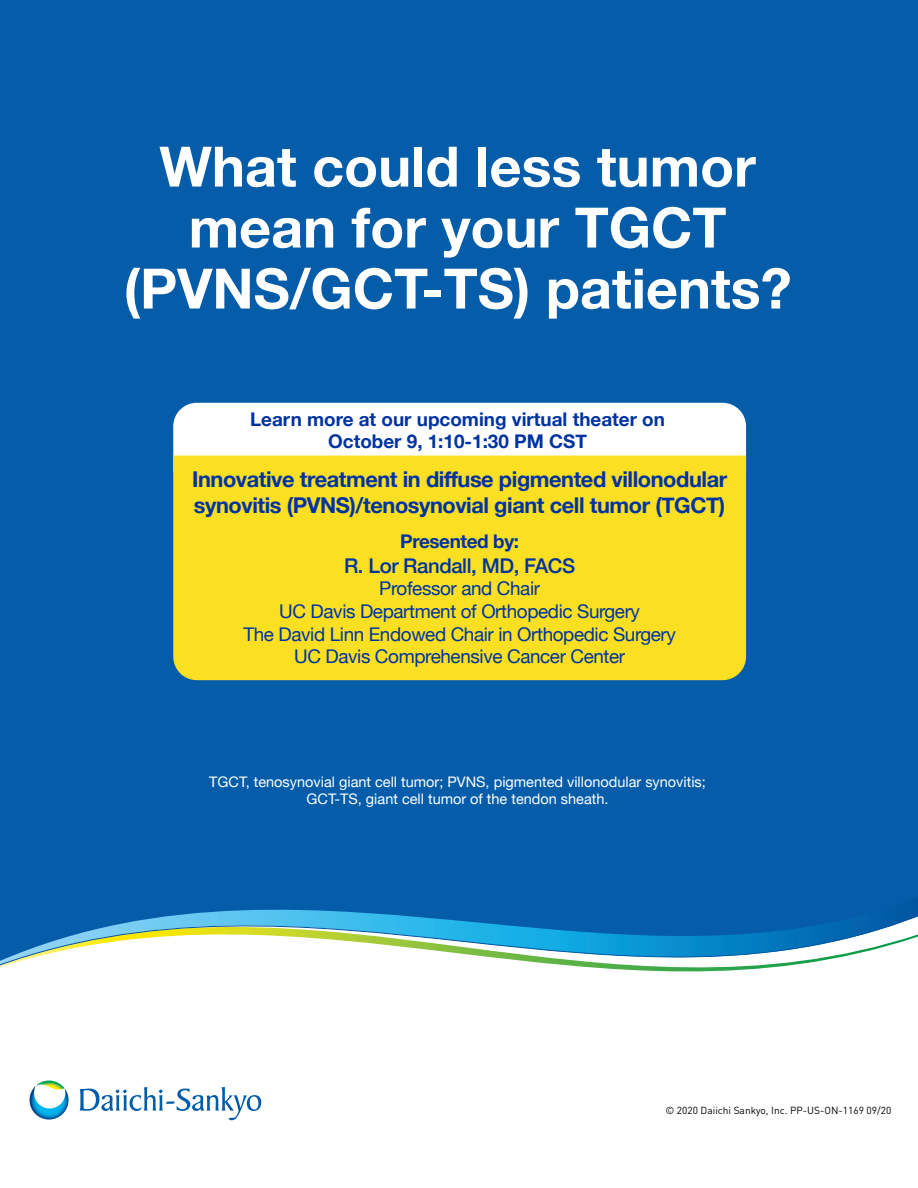
<style>
.page{position:relative;width:918px;height:1188px;background:#fff}
.page>*{position:absolute;margin:0;border:0;box-sizing:border-box;transform-origin:0 0}
.t1{font:700 55.8px/61.1px "Helvetica Neue";color:#fff;text-align:center}
.t2{font:700 21.75px/26.1px "Helvetica Neue";letter-spacing:-.02em;color:#0033a1}
.t3{font:500 20.25px "Helvetica Neue";letter-spacing:-.02em;color:#0033a1}
.t4{font:18.9px/22.6px "Helvetica Neue";letter-spacing:-.02em;color:#0033a1;text-align:center}
.t5{font:700 18.9px/21.8px "Helvetica Neue";color:#0033a1;text-align:center}
.t6{font:700 18.9px "Helvetica Neue";letter-spacing:-.02em;color:#0033a1}
.t7{font:14.55px/17.4px "Helvetica Neue";color:#fff;text-align:center}
.t8{font:10.2px "DINOT";color:#000}
</style>
<div class="page">
<div style="left:0;top:0;width:918px;height:892px;background:#055ca9"></div>
<div style="left:0;top:892px;width:918px;height:15px;background:#055ca9"></div>
<svg style="left:0;top:907px;width:918px;height:65px"></svg>
<div style="left:173px;top:403px;width:573px;height:89px;background:#fff;border-radius:24px"></div>
<svg style="left:79px;top:1087px;width:182px;height:33px"></svg>
<svg style="left:30px;top:1081px;width:39px;height:39px"></svg>
<div style="left:173px;top:456px;width:573px;height:224px;background:#fadf23"></div>
<p class="t1" style="left:124px;top:138px;width:670px">What could less tumor mean for your TGCT (PVNS/GCT-TS) patients?</p>
<p class="t5" style="left:250px;top:409px;width:416px">Learn more at our upcoming virtual theater on<br>October 9, 1:10-1:30 PM CST</p>
<p class="t2" style="left:192px;top:466px;width:537px">Innovative treatment in diffuse pigmented villonodular synovitis (PVNS)/tenosynovial giant cell tumor (TGCT)</p>
<p class="t6" style="left:400px;top:527px;width:120px">Presented by:</p>
<p class="t3" style="left:344px;top:549px;width:233px">R. Lor Randall, MD, FACS</p>
<p class="t4" style="left:243px;top:578px;width:434px">Professor and Chair<br>UC Davis Department of Orthopedic Surgery<br>The David Linn Endowed Chair in Orthopedic Surgery UC Davis Comprehensive Cancer Center</p>
<p class="t7" style="left:209px;top:774px;width:498px">TGCT, tenosynovial giant cell tumor; PVNS, pigmented villonodular synovitis;<br>GCT-TS, giant cell tumor of the tendon sheath.</p>
<p class="t8" style="left:665px;top:1104px;width:227px">© 2020 Daiichi Sankyo, Inc. PP-US-ON-1169 09/20</p>
</div>
